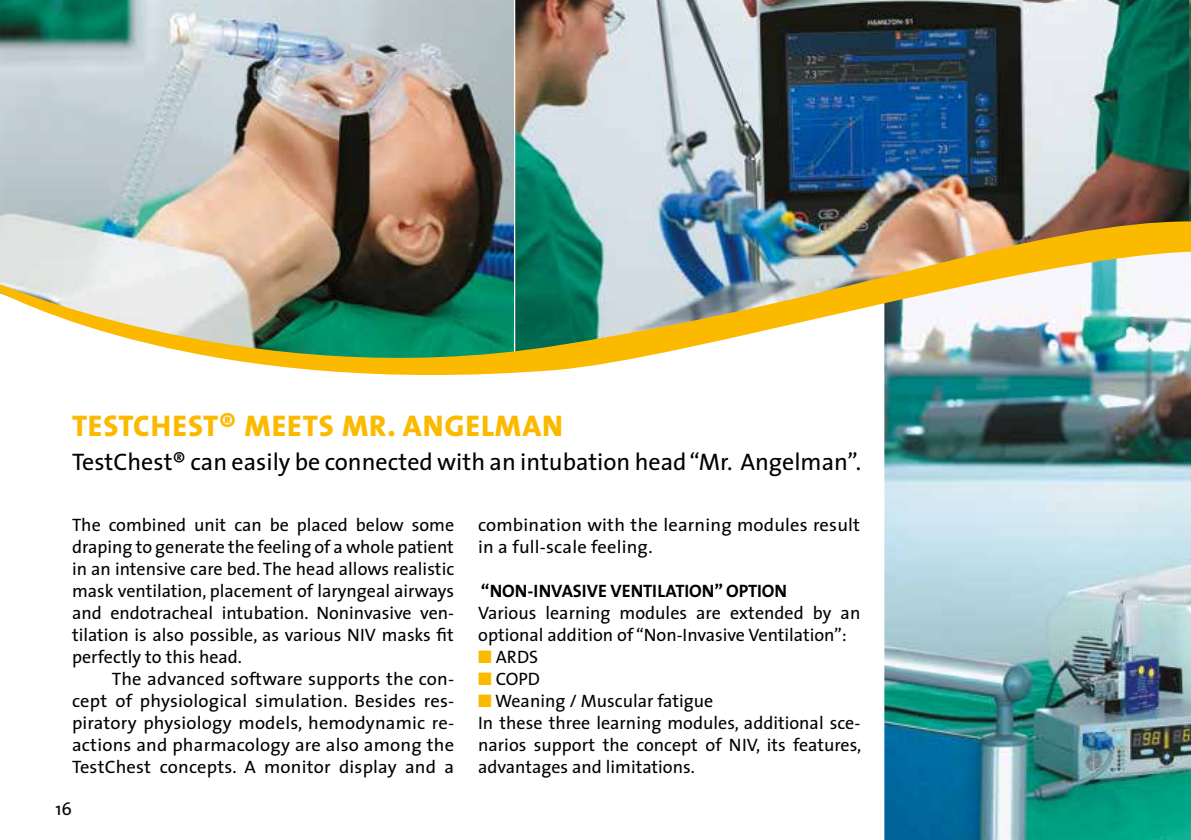
<style>
.page{position:relative;width:1191px;height:840px;background:#fff}
.page>*{position:absolute;margin:0;border:0;box-sizing:border-box;transform-origin:0 0}
.t1{font:800 30px "The Sans";letter-spacing:.03em;color:#fbba00}
.t2{font:24px "The Sans";color:#000}
.t3{font:18px/22px "The Sans";color:#000}
.t4{font:700 18px "The Sans";color:#000}
.s1{color:#fbba00}
</style>
<div class="page">
<img style="left:513px;top:0;width:677px;height:210px">
<img style="left:0;top:0;width:513px;height:210px">
<img style="left:1190px;top:0;width:1px;height:210px">
<img style="left:884px;top:398px;width:307px;height:441px">
<img style="left:0;top:210px;width:1191px;height:188px">
<h1 class="t1" style="left:72px;top:400px;width:492px">TESTCHEST® MEETS MR. ANGELMAN</h1>
<h2 class="t2" style="left:72px;top:441px;width:791px">TestChest® can easily be connected with an intubation head “Mr. Angelman”.</h2>
<p class="t3" style="left:72px;top:512px;width:384px;text-align:justify">The combined unit can be placed below some draping to generate the feeling of a whole patient in an intensive care bed. The head allows realistic mask ventilation, placement of laryngeal airways and endotracheal intubation. Noninvasive ven&shy;tilation is also possible, as various NIV masks fit perfectly to this head.</p>
<p class="t3" style="left:72px;top:666px;width:384px;text-align:justify;text-indent:40px">The advanced software supports the con&shy;cept of physiological simulation. Besides res&shy;piratory physiology models, hemodynamic re&shy;actions and pharmacology are also among the TestChest concepts. A monitor display and a</p>
<p class="t3" style="left:55px;top:796px;width:18px">16</p>
<p class="t3" style="left:478px;top:512px;width:383px">combination with the learning modules result in a full-scale feeling.</p>
<p class="t4" style="left:481px;top:575px;width:308px">“NON-INVASIVE VENTILATION” OPTION</p>
<p class="t3" style="left:478px;top:600px;width:384px">Various learning modules are extended by an optional addition of “Non-Invasive Ventilation”:</p>
<p class="t3" style="left:478px;top:644px;width:62px"><span class="s1">■</span> ARDS</p>
<p class="t3" style="left:478px;top:666px;width:63px"><span class="s1">■</span> COPD</p>
<p class="t3" style="left:478px;top:688px;width:384px"><span class="s1">■</span> Weaning / Muscular fatigue<br>In these three learning modules, additional sce&shy;narios support the concept of NIV, its features, advantages and limitations.</p>
</div>
